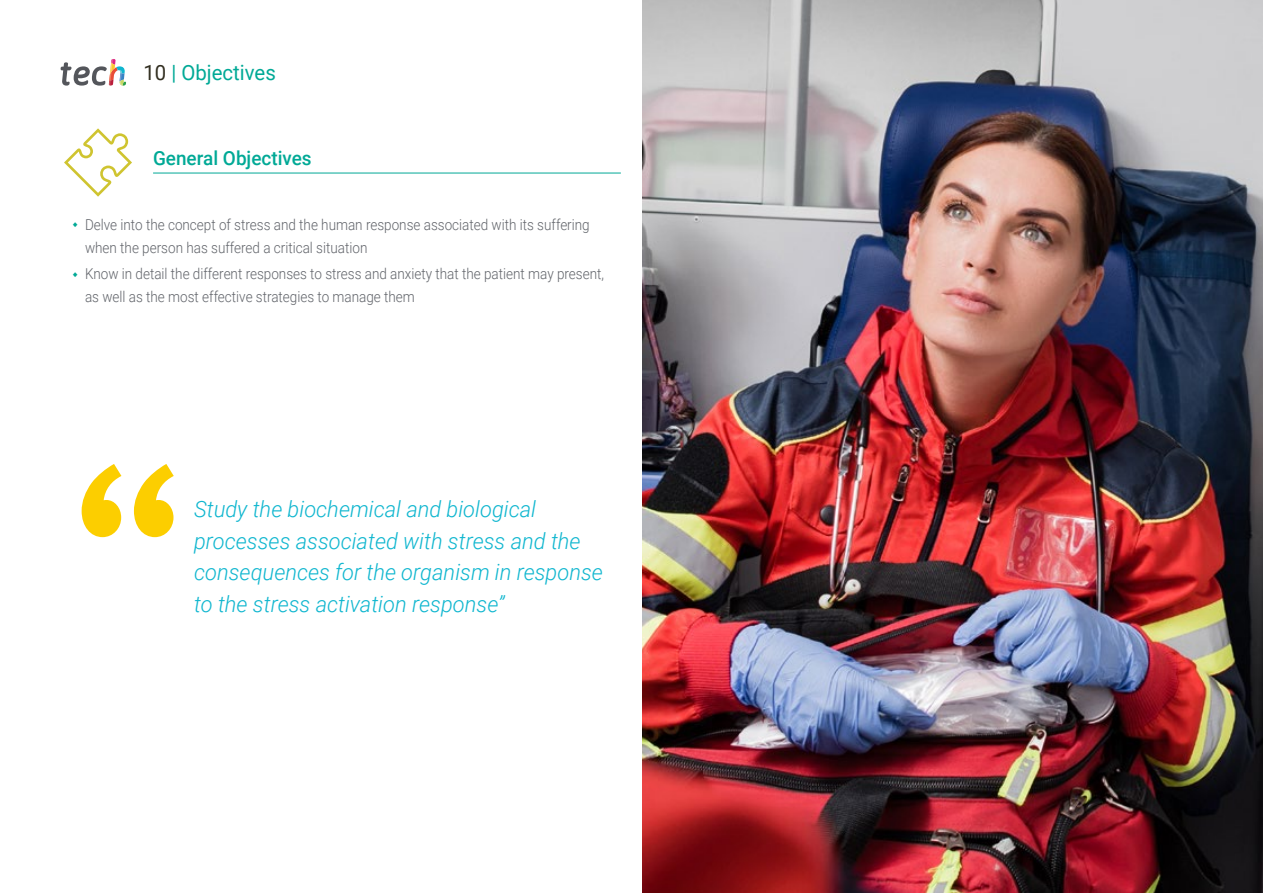
<style>
.page{position:relative;width:1263px;height:893px;background:#fff}
.page>*{position:absolute;margin:0;border:0;box-sizing:border-box;transform-origin:0 0}
.t1{font:italic 300 22.5px/31.5px "Roboto";color:#0fb6cf}
.t2{font:21px "Roboto";color:#00a996}
.t3{font:500 19.5px "Roboto";color:#00a996}
.t4{font:300 15px/22.5px "Roboto";color:#61646a;scale:.9 1}
.s1{color:#312e20}
</style>
<div class="page">
<img style="left:642px;top:0;width:621px;height:893px">
<svg style="left:61px;top:59px;width:65px;height:27px"></svg>
<hr style="left:153px;top:173px;width:468px;height:1px;background:#00a996">
<svg style="left:64px;top:128px;width:68px;height:69px"></svg>
<svg style="left:82px;top:464px;width:92px;height:73px"></svg>
<h2 class="t2" style="left:144px;top:57px;width:134px"><span class="s1">10</span> | Objectives</h2>
<h3 class="t3" style="left:153px;top:144px;width:160px">General Objectives</h3>
<p class="t4" style="left:85px;top:213px;width:562px">Delve into the concept of stress and the human response associated with its suffering when the person has suffered a critical situation</p>
<p class="t4" style="left:85px;top:262px;width:578px">Know in detail the different responses to stress and anxiety that the patient may present, as well as the most effective strategies to manage them</p>
<h1 class="t1" style="left:194px;top:493px;width:410px">Study the biochemical and biological processes associated with stress and the consequences for the organism in response to the stress activation response”</h1>
</div>
